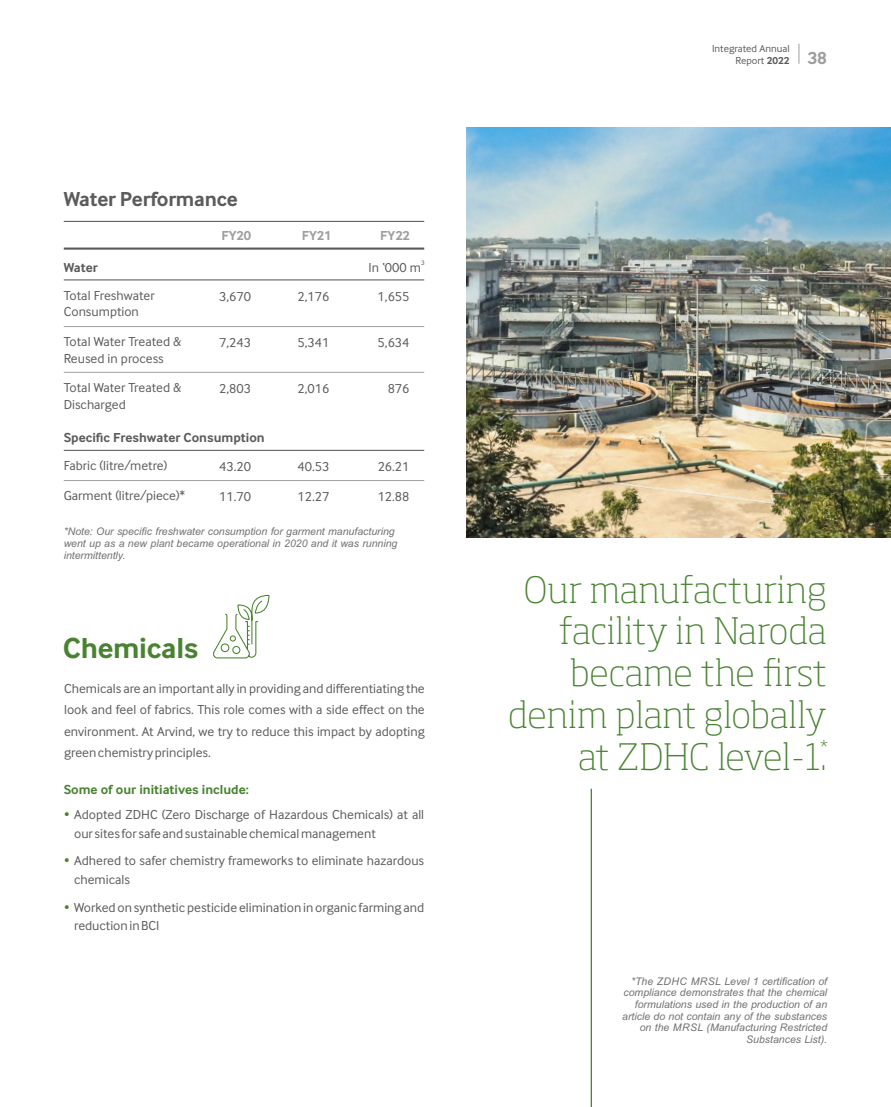
<style>
.page{position:relative;width:891px;height:1107px;background:#fff}
.page>*{position:absolute;margin:0;border:0;box-sizing:border-box;transform-origin:0 0}
.t1{font:200 36px/41.8px "Soho Std";color:#498331;text-align:right}
.t2{font:700 30px "Inter Face";letter-spacing:-.01em;color:#498331}
.t3{font:700 21px "Inter Face";letter-spacing:-.01em;color:#5b5b5b}
.t4{font:13.5px/29.5px "Inter Face";color:#5b5b5b}
.t5{font:700 13.5px "Inter Face";color:#5b5b5b}
.t6{font:700 13.5px "Inter Face";color:#498331}
.t7{font:700 13.5px "Inter Face";color:#9d9e9e}
.t8{font:italic 10.5px/11.7px "Arial";color:#727271}
.t9{font:10.5px/11.6px "Inter Face";color:#5b5b5b}
.t10{font:6.75px "Inter Face";color:#5b5b5b}
.s1{font-weight:700}
.s2{font-weight:700;font-size:18.15px;color:#9d9e9e}
</style>
<div class="page">
<hr style="left:64px;top:326px;width:360px;height:1px;background:#9d9e9e">
<hr style="left:64px;top:248px;width:360px;height:2px;background:#5b5b5b">
<hr style="left:64px;top:221px;width:360px;height:1px;background:#5b5b5b">
<hr style="left:64px;top:372px;width:360px;height:1px;background:#9d9e9e">
<hr style="left:64px;top:279px;width:360px;height:1px;background:#5b5b5b">
<hr style="left:64px;top:480px;width:360px;height:1px;background:#9d9e9e">
<hr style="left:64px;top:450px;width:360px;height:1px;background:#5b5b5b">
<hr style="left:591px;top:789px;width:1px;height:318px;background:#498331">
<img style="left:467px;top:127px;width:424px;height:410px">
<svg style="left:213px;top:594px;width:57px;height:65px"></svg>
<svg style="left:799px;top:44px;width:1px;height:20px"></svg>
<h3 class="t3" style="left:64px;top:192px;width:175px">Water Performance</h3>
<p class="t5" style="left:64px;top:263px;width:36px">Water</p>
<p class="t4" style="left:64px;top:289px;width:92px;line-height:16.6px">Total Freshwater<br>Consumption</p>
<p class="t4" style="left:64px;top:335px;width:119px;line-height:16.6px">Total Water Treated &amp;<br>Reused in process</p>
<p class="t4" style="left:64px;top:382px;width:119px;line-height:16.6px">Total Water Treated &amp;<br>Discharged</p>
<p class="t7" style="left:222px;top:231px;width:31px">FY20</p>
<p class="t7" style="left:302px;top:231px;width:31px">FY21</p>
<p class="t7" style="left:380px;top:231px;width:31px">FY22</p>
<p class="t4" style="left:219px;top:284px;width:33px">3,670</p>
<p class="t4" style="left:219px;top:330px;width:33px">7,243</p>
<p class="t4" style="left:219px;top:376px;width:33px">2,803</p>
<p class="t4" style="left:298px;top:284px;width:33px">2,176</p>
<p class="t4" style="left:298px;top:330px;width:33px">5,341</p>
<p class="t4" style="left:298px;top:376px;width:33px">2,016</p>
<p class="t10" style="left:421px;top:261px;width:5px">3</p>
<p class="t4" style="left:369px;top:255px;width:54px">In ‘000 m</p>
<p class="t4" style="left:378px;top:284px;width:33px">1,655</p>
<p class="t4" style="left:378px;top:330px;width:33px">5,634</p>
<p class="t4" style="left:388px;top:376px;width:23px">876</p>
<p class="t5" style="left:64px;top:433px;width:202px">Specific Freshwater Consumption</p>
<p class="t4" style="left:64px;top:453px;width:123px">Fabric (litre/metre)<br>Garment (litre/piece)*</p>
<p class="t4" style="left:219px;top:454px;width:33px">43.20<br>11.70</p>
<p class="t4" style="left:298px;top:454px;width:33px">40.53<br>12.27</p>
<p class="t4" style="left:378px;top:454px;width:33px">26.21<br>12.88</p>
<p class="t8" style="left:64px;top:527px;width:335px">*Note: Our specific freshwater consumption for garment manufacturing went up as a new plant became operational in 2020 and it was running intermittently.</p>
<h2 class="t2" style="left:63px;top:638px;width:137px">Chemicals</h2>
<p class="t4" style="left:64px;top:680px;width:362px;line-height:21.3px;text-align:justify">Chemicals are an important ally in providing and differentiating the look and feel of fabrics. This role comes with a side effect on the environment. At Arvind, we try to reduce this impact by adopting green chemistry principles.</p>
<p class="t6" style="left:64px;top:785px;width:187px">Some of our initiatives include:</p>
<p class="t4" style="left:74px;top:808px;width:352px;line-height:18.5px">Adopted ZDHC (Zero Discharge of Hazardous Chemicals) at all our sites for safe and sustainable chemical management</p>
<p class="t4" style="left:74px;top:854px;width:352px;line-height:18.5px">Adhered to safer chemistry frameworks to eliminate hazardous chemicals</p>
<p class="t4" style="left:74px;top:900px;width:352px;line-height:18.5px">Worked on synthetic pesticide elimination in organic farming and reduction in BCI</p>
<p class="t9" style="left:736px;top:45px;width:93px;text-indent:-23px">Integrated Annual<br>Report <span class="s1">2022</span> <span class="s2">38</span></p>
<h1 class="t1" style="left:508px;top:572px;width:322px">Our manufacturing facility in Naroda became the first denim plant globally at ZDHC level-1. <sup>*</sup></h1>
<p class="t8" style="left:622px;top:976px;width:207px;text-align:right">*The ZDHC MRSL Level 1 certification of compliance demonstrates that the chemical formulations used in the production of an article do not contain any of the substances on the MRSL (Manufacturing Restricted Substances List).</p>
</div>
